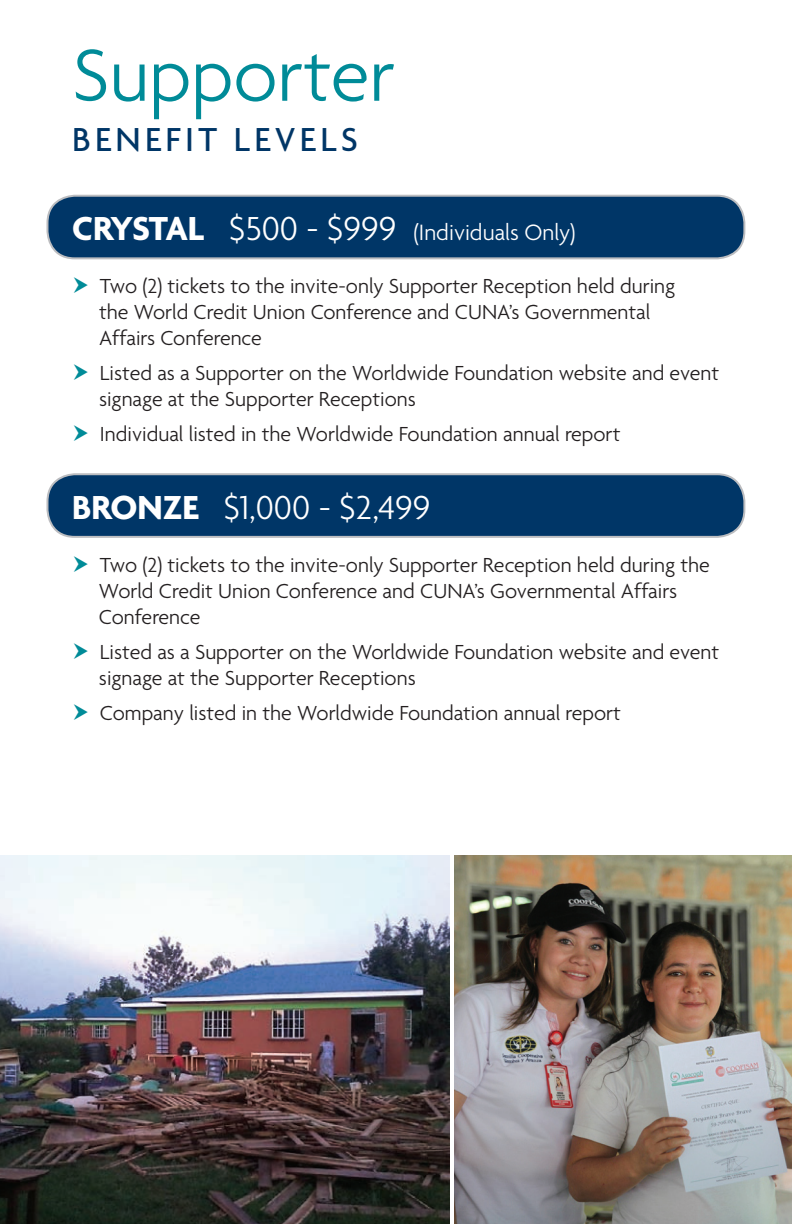
<style>
.page{position:relative;width:792px;height:1224px;background:#fff}
.page>*{position:absolute;margin:0;border:0;box-sizing:border-box;transform-origin:0 0}
.t1{font:300 80px "Agenda";color:#008b98}
.t2{font:300 36px "Agenda";color:#fff}
.t3{font:500 36px "Agenda";letter-spacing:.12em;color:#003667}
.t4{font:300 24px "Agenda";color:#fff}
.t5{font:300 22px/26px "Agenda";color:#231f20}
.s1{font-weight:700;font-size:36px}
.s2{font-size:36px}
.s3{font-weight:700}
</style>
<div class="page">
<div style="left:47px;top:196px;width:697px;height:62px;background:#003667;border-radius:27px"></div>
<div style="left:46px;top:195px;width:699px;height:64px;border:2px solid #bcbdc0;border-radius:27px"></div>
<div style="left:47px;top:474px;width:697px;height:63px;background:#003667;border-radius:27px"></div>
<div style="left:46px;top:473px;width:699px;height:65px;border:2px solid #bcbdc0;border-radius:27px"></div>
<img style="left:0;top:855px;width:450px;height:369px">
<img style="left:455px;top:855px;width:337px;height:369px">
<h1 class="t1" style="left:72px;top:28px;width:324px">Supporter</h1>
<h2 class="t3" style="left:72px;top:117px;width:288px">BENEFIT LEVELS</h2>
<p class="t4" style="left:72px;top:218px;width:505px"><span class="s1">CRYSTAL</span> <span class="s2">$500 - $999</span> (Individuals Only)</p>
<p class="t5" style="left:99px;top:272px;width:578px">Two (2) tickets to the invite-only Supporter Reception held during the World Credit Union Conference and CUNA’s Governmental<br>Affairs Conference</p>
<p class="t5" style="left:99px;top:359px;width:622px">Listed as a Supporter on the Worldwide Foundation website and event signage at the Supporter Receptions</p>
<p class="t5" style="left:100px;top:420px;width:522px">Individual listed in the Worldwide Foundation annual report</p>
<h2 class="t2" style="left:72px;top:486px;width:360px"><span class="s3">BRONZE</span> $1,000 - $2,499</h2>
<p class="t5" style="left:99px;top:551px;width:612px">Two (2) tickets to the invite-only Supporter Reception held during the<br>World Credit Union Conference and CUNA’s Governmental Affairs<br>Conference</p>
<p class="t5" style="left:99px;top:638px;width:622px">Listed as a Supporter on the Worldwide Foundation website and event signage at the Supporter Receptions</p>
<p class="t5" style="left:100px;top:699px;width:523px">Company listed in the Worldwide Foundation annual report</p>
</div>
